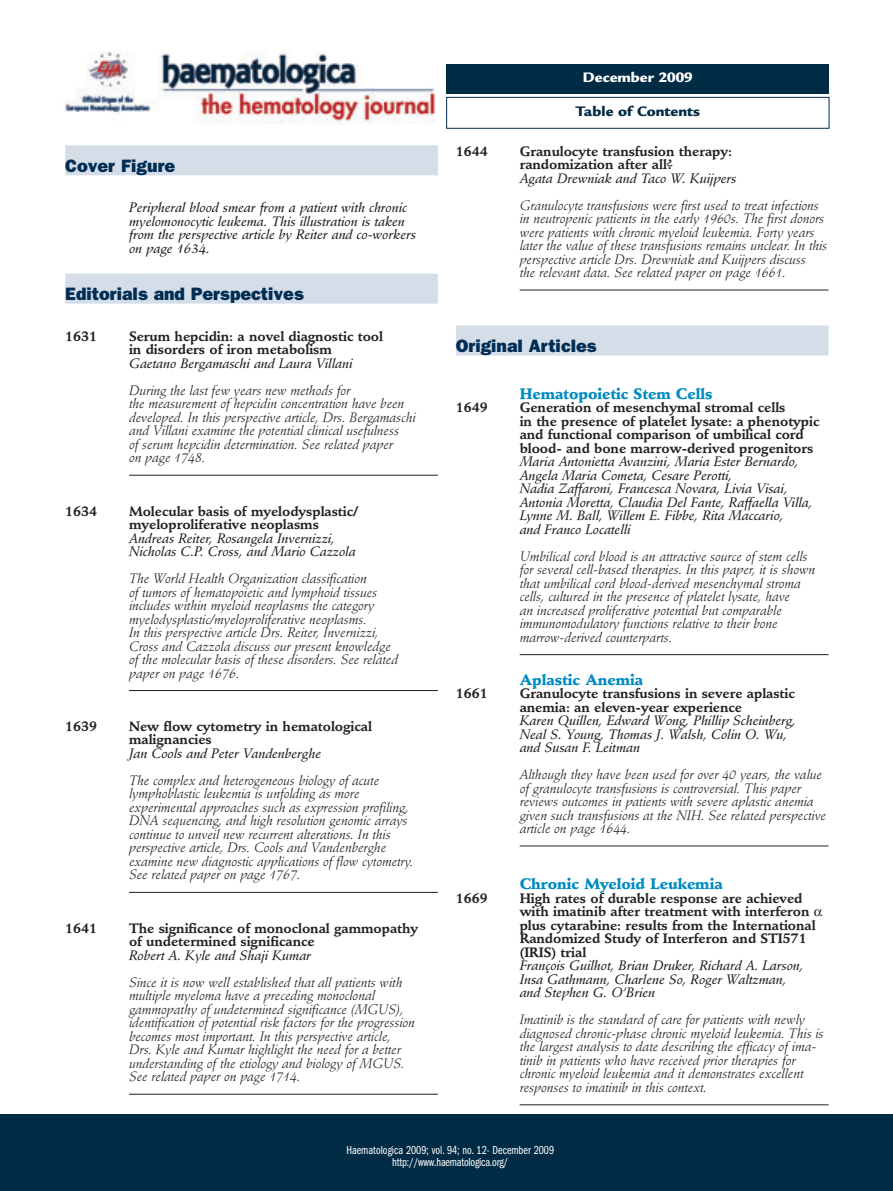
<style>
.page{position:relative;width:893px;height:1191px;background:#fff}
.page>*{position:absolute;margin:0;border:0;box-sizing:border-box;transform-origin:0 0}
.t1{font:800 18px "Franklin Gothic";color:#002d53}
.t2{font:900 15px "Stempel Schneidler";letter-spacing:-.005em;color:#008bc0}
.t3{font:900 15px "Legacy Sans";color:#002b44}
.t4{font:900 15px "Legacy Sans";color:#fff}
.t5{font:italic 13.5px/13.5px "Stempel Schneidler";letter-spacing:-.005em;color:#231f20}
.t6{font:italic 13.5px/13.5px "Stempel Schneidler Med";letter-spacing:-.005em;color:#231f20}
.t7{font:700 13.5px/13.5px "Stempel Schneidler";letter-spacing:-.005em;color:#231f20}
.t8{font:12px/12px "Franklin Gothic Book Cmpr";color:#fff;text-align:center}
</style>
<div class="page">
<div style="left:65px;top:145px;width:373px;height:30px;background:#d4dde8"></div>
<div style="left:65px;top:274px;width:373px;height:30px;background:#d4dde8"></div>
<hr style="left:129px;top:475px;width:309px;height:1px;background:#231f20">
<hr style="left:129px;top:690px;width:309px;height:1px;background:#231f20">
<hr style="left:129px;top:892px;width:309px;height:1px;background:#231f20">
<hr style="left:129px;top:1094px;width:309px;height:1px;background:#231f20">
<hr style="left:520px;top:290px;width:308px;height:1px;background:#231f20">
<div style="left:456px;top:325px;width:372px;height:30px;background:#d4dde8"></div>
<hr style="left:520px;top:654px;width:308px;height:1px;background:#231f20">
<hr style="left:520px;top:845px;width:308px;height:1px;background:#231f20">
<hr style="left:520px;top:1104px;width:308px;height:1px;background:#231f20">
<div style="left:446px;top:97px;width:383px;height:31px;border:1px solid #002d53"></div>
<img style="left:64px;top:51px;width:372px;height:73px">
<div style="left:0;top:1114px;width:893px;height:77px;background:#002b44"></div>
<div style="left:446px;top:64px;width:383px;height:30px;background:#002b44"></div>
<p class="t4" style="left:583px;top:72px;width:111px">December 2009</p>
<h1 class="t1" style="left:65px;top:160px;width:112px">Cover Figure</h1>
<p class="t6" style="left:129px;top:202px;width:288px">Peripheral blood smear from a patient with chronic myelomonocytic leukema. This illustration is taken from the perspective article by Reiter and co-workers on page 1634.</p>
<h1 class="t1" style="left:65px;top:288px;width:240px">Editorials and Perspectives</h1>
<p class="t7" style="left:65px;top:331px;width:33px">1631</p>
<p class="t7" style="left:129px;top:331px;width:255px">Serum hepcidin: a novel diagnostic tool in disorders of iron metabolism</p>
<p class="t6" style="left:129px;top:358px;width:225px">Gaetano Bergamaschi and Laura Villani</p>
<p class="t5" style="left:129px;top:385px;width:288px">During the last few years new methods for<br>the measurement of hepcidin concentration have been developed. In this perspective article, Drs. Bergamaschi and Villani examine the potential clinical usefulness<br>of serum hepcidin determination. See related paper<br>on page 1748.</p>
<p class="t7" style="left:65px;top:505px;width:33px">1634</p>
<p class="t7" style="left:129px;top:505px;width:231px">Molecular basis of myelodysplastic/ myeloproliferative neoplasms</p>
<p class="t6" style="left:129px;top:532px;width:228px">Andreas Reiter, Rosangela Invernizzi,<br>Nicholas C.P. Cross, and Mario Cazzola</p>
<p class="t5" style="left:129px;top:573px;width:271px">The World Health Organization classification<br>of tumors of hematopoietic and lymphoid tissues includes within myeloid neoplasms the category myelodysplastic/myeloproliferative neoplasms.<br>In this perspective article Drs. Reiter, Invernizzi, Cross and Cazzola discuss our present knowledge of the molecular basis of these disorders. See related paper on page 1676.</p>
<p class="t7" style="left:65px;top:721px;width:33px">1639</p>
<p class="t7" style="left:129px;top:721px;width:245px">New flow cytometry in hematological malignancies</p>
<p class="t6" style="left:129px;top:748px;width:193px">Jan Cools and Peter Vandenberghe</p>
<p class="t5" style="left:129px;top:775px;width:286px">The complex and heterogeneous biology of acute lymphoblastic leukemia is unfolding as more experimental approaches such as expression profiling, DNA sequencing, and high resolution genomic arrays continue to unveil new recurrent alterations. In this perspective article, Drs. Cools and Vandenberghe examine new diagnostic applications of flow cytometry.<br>See related paper on page 1767.</p>
<p class="t7" style="left:65px;top:922px;width:33px">1641</p>
<p class="t7" style="left:129px;top:922px;width:291px">The significance of monoclonal gammopathy of undetermined significance</p>
<p class="t6" style="left:129px;top:949px;width:183px">Robert A. Kyle and Shaji Kumar</p>
<p class="t5" style="left:129px;top:976px;width:287px">Since it is now well established that all patients with multiple myeloma have a preceding monoclonal gammopathy of undetermined significance (MGUS), identification of potential risk factors for the progression becomes most important. In this perspective article, Drs. Kyle and Kumar highlight the need for a better understanding of the etiology and biology of MGUS.<br>See related paper on page 1714.</p>
<p class="t3" style="left:576px;top:106px;width:126px">Table of Contents</p>
<p class="t7" style="left:456px;top:145px;width:33px">1644</p>
<p class="t7" style="left:520px;top:145px;width:214px">Granulocyte transfusion therapy: randomization after all?</p>
<p class="t6" style="left:520px;top:172px;width:218px">Agata Drewniak and Taco W. Kuijpers</p>
<p class="t5" style="left:520px;top:199px;width:309px">Granulocyte transfusions were first used to treat infections in neutropenic patients in the early 1960s. The first donors were patients with chronic myeloid leukemia. Forty years later the value of these transfusions remains unclear. In this perspective article Drs. Drewniak and Kuijpers discuss<br>the relevant data. See related paper on page 1661.</p>
<h1 class="t1" style="left:456px;top:340px;width:142px">Original Articles</h1>
<p class="t2" style="left:520px;top:387px;width:194px">Hematopoietic Stem Cells</p>
<p class="t7" style="left:456px;top:402px;width:33px">1649</p>
<p class="t7" style="left:520px;top:402px;width:301px">Generation of mesenchymal stromal cells<br>in the presence of platelet lysate: a phenotypic and functional comparison of umbilical cord blood- and bone marrow-derived progenitors</p>
<p class="t6" style="left:520px;top:456px;width:294px">Maria Antonietta Avanzini, Maria Ester Bernardo, Angela Maria Cometa, Cesare Perotti,<br>Nadia Zaffaroni, Francesca Novara, Livia Visai, Antonia Moretta, Claudia Del Fante, Raffaella Villa, Lynne M. Ball, Willem E. Fibbe, Rita Maccario,<br>and Franco Locatelli</p>
<p class="t5" style="left:520px;top:550px;width:297px">Umbilical cord blood is an attractive source of stem cells for several cell-based therapies. In this paper, it is shown that umbilical cord blood-derived mesenchymal stroma cells, cultured in the presence of platelet lysate, have<br>an increased proliferative potential but comparable immunomodulatory functions relative to their bone marrow-derived counterparts.</p>
<p class="t2" style="left:520px;top:673px;width:125px">Aplastic Anemia</p>
<p class="t7" style="left:456px;top:688px;width:33px">1661</p>
<p class="t7" style="left:520px;top:688px;width:277px">Granulocyte transfusions in severe aplastic anemia: an eleven-year experience</p>
<p class="t6" style="left:520px;top:715px;width:278px">Karen Quillen, Edward Wong, Phillip Scheinberg,<br>Neal S. Young, Thomas J. Walsh, Colin O. Wu, and Susan F. Leitman</p>
<p class="t5" style="left:520px;top:769px;width:308px">Although they have been used for over 40 years, the value of granulocyte transfusions is controversial. This paper reviews outcomes in patients with severe aplastic anemia given such transfusions at the NIH. See related perspective article on page 1644.</p>
<p class="t2" style="left:520px;top:878px;width:204px">Chronic Myeloid Leukemia</p>
<p class="t7" style="left:456px;top:892px;width:33px">1669</p>
<p class="t7" style="left:520px;top:892px;width:298px">High rates of durable response are achieved with imatinib after treatment with interferon plus cytarabine: results from the International Randomized Study of Interferon and STI571 (IRIS) trial</p>
<p class="t6" style="left:520px;top:960px;width:285px">François Guilhot, Brian Druker, Richard A. Larson,<br>Insa Gathmann, Charlene So, Roger Waltzman, and Stephen G. O’Brien</p>
<p class="t5" style="left:520px;top:1014px;width:305px">Imatinib is the standard of care for patients with newly diagnosed chronic-phase chronic myeloid leukemia. This is the largest analysis to date describing the efficacy of ima&shy;tinib in patients who have received prior therapies for chronic myeloid leukemia and it demonstrates excellent responses to imatinib in this context.</p>
<p class="t8" style="left:346px;top:1145px;width:209px">Haematologica 2009; vol. 94; no. 12- December 2009 http://www.haematologica.org/</p>
</div>
